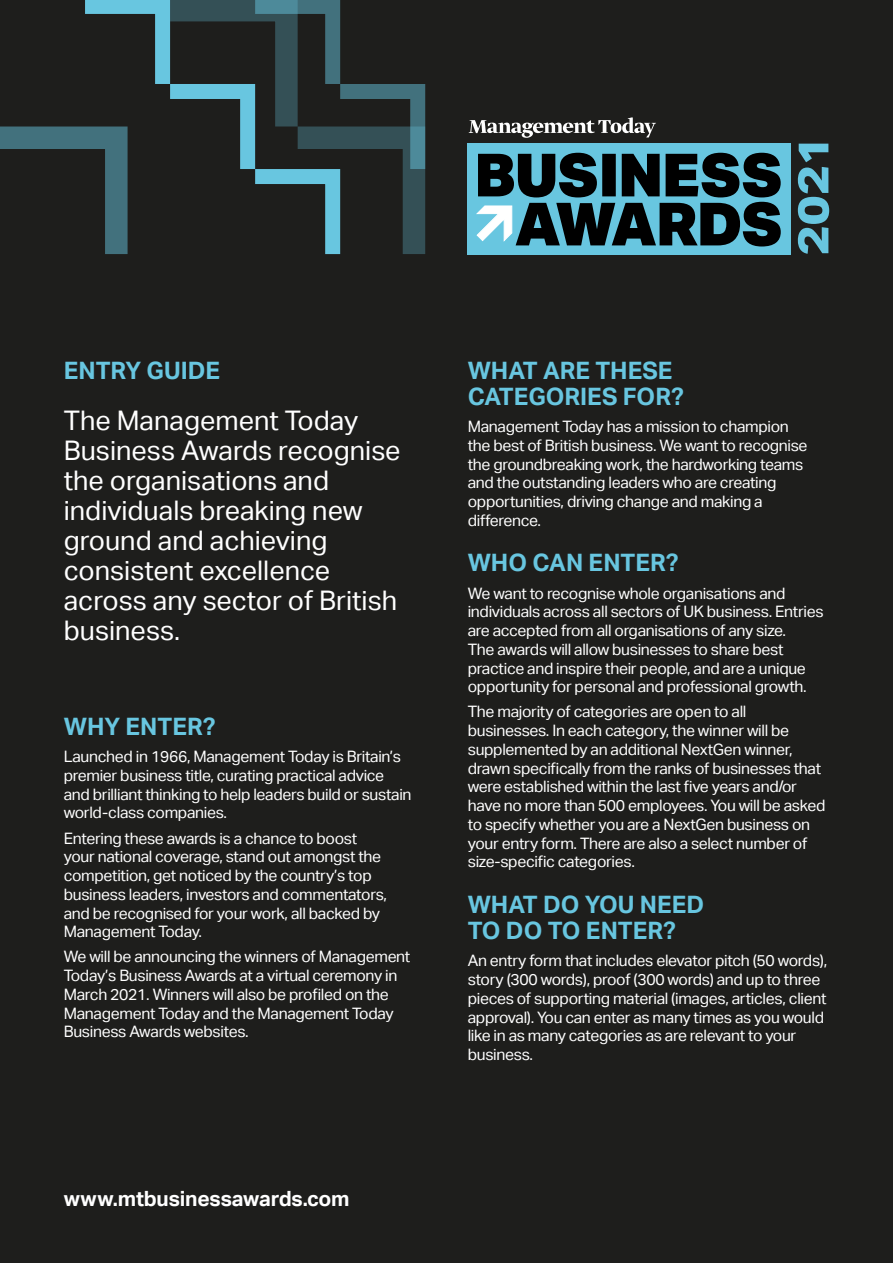
<style>
.page{position:relative;width:893px;height:1263px;background:#1e1e1c}
.page>*{position:absolute;margin:0;border:0;box-sizing:border-box;transform-origin:0 0}
.t1{font:27px/30px "Aktiv Grotesk";color:#fff}
.t2{font:700 24px/26.2px "Aktiv Grotesk";color:#68c6e0}
.t3{font:700 21px "Aktiv Grotesk";letter-spacing:-.01em;color:#fff}
.t4{font:15.75px/18.8px "Aktiv Grotesk";letter-spacing:-.02em;color:#fff}
</style>
<div class="page">
<svg style="left:469px;top:117px;width:187px;height:21px"></svg>
<div style="left:468px;top:143px;width:323px;height:112px;background:#68c6e0"></div>
<svg style="left:476px;top:153px;width:305px;height:93px"></svg>
<svg style="left:798px;top:144px;width:31px;height:110px"></svg>
<svg style="left:0;top:0;width:426px;height:255px"></svg>
<h2 class="t2" style="left:64px;top:357px;width:158px">ENTRY GUIDE</h2>
<h1 class="t1" style="left:64px;top:405px;width:338px">The Management Today<br>Business Awards recognise the organisations and individuals breaking new ground and achieving consistent excellence across any sector of British business.</h1>
<h2 class="t2" style="left:64px;top:713px;width:153px">WHY ENTER?</h2>
<p class="t4" style="left:64px;top:747px;width:349px">Launched in 1966, Management Today is Britain’s premier business title, curating practical advice and brilliant thinking to help leaders build or sustain world-class companies.</p>
<p class="t4" style="left:64px;top:829px;width:325px">Entering these awards is a chance to boost your national coverage, stand out amongst the competition, get noticed by the country’s top business leaders, investors and commentators, and be recognised for your work, all backed by Management Today.</p>
<p class="t4" style="left:64px;top:947px;width:348px">We will be announcing the winners of Management Today’s Business Awards at a virtual ceremony in March 2021. Winners will also be profiled on the Management Today and the Management Today Business Awards websites.</p>
<h3 class="t3" style="left:64px;top:1186px;width:287px">www.mtbusinessawards.com</h3>
<h2 class="t2" style="left:468px;top:357px;width:217px">WHAT ARE THESE<br>CATEGORIES FOR?</h2>
<p class="t4" style="left:468px;top:417px;width:341px">Management Today has a mission to champion the best of British business. We want to recognise the groundbreaking work, the hardworking teams and the outstanding leaders who are creating opportunities, driving change and making a difference.</p>
<h2 class="t2" style="left:468px;top:550px;width:212px">WHO CAN ENTER?</h2>
<p class="t4" style="left:468px;top:584px;width:357px">We want to recognise whole organisations and individuals across all sectors of UK business. Entries are accepted from all organisations of any size.<br>The awards will allow businesses to share best practice and inspire their people, and are a unique opportunity for personal and professional growth.</p>
<p class="t4" style="left:468px;top:702px;width:359px">The majority of categories are open to all businesses. In each category, the winner will be supplemented by an additional NextGen winner, drawn specifically from the ranks of businesses that were established within the last five years and/or have no more than 500 employees. You will be asked to specify whether you are a NextGen business on your entry form. There are also a select number of size-specific categories.</p>
<h2 class="t2" style="left:468px;top:891px;width:238px">WHAT DO YOU NEED<br>TO DO TO ENTER?</h2>
<p class="t4" style="left:468px;top:951px;width:361px">An entry form that includes elevator pitch (50 words), story (300 words), proof (300 words) and up to three pieces of supporting material (images, articles, client approval). You can enter as many times as you would like in as many categories as are relevant to your business.</p>
</div>
